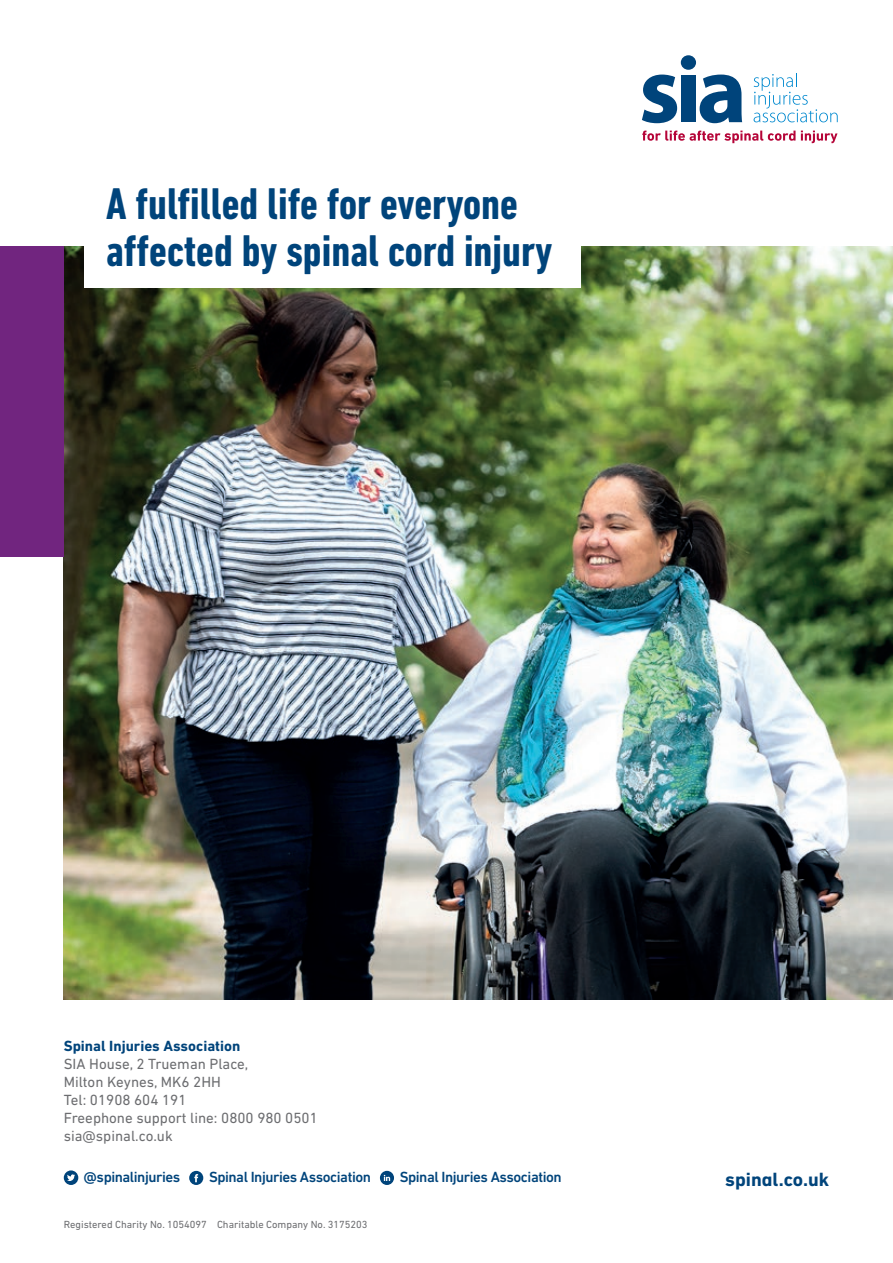
<style>
.page{position:relative;width:893px;height:1263px;background:#fff}
.page>*{position:absolute;margin:0;border:0;box-sizing:border-box;transform-origin:0 0}
.t1{font:700 condensed 45.3px/47.2px "DIN Next LT Pro";color:#00447b}
.t2{font:700 19.5px "DIN Next LT Pro";color:#00447b}
.t3{font:15px/18px "DIN Next LT Pro";color:#6c6d70}
.t4{font:500 15px "DIN Next LT Pro";letter-spacing:-.03em;color:#00447b}
.t5{font:700 15px "DIN Next LT Pro";color:#00447b}
.t6{font:10.5px "DIN Next LT Pro";color:#6c6d70}
</style>
<div class="page">
<svg style="left:64px;top:1170px;width:14px;height:15px"></svg>
<svg style="left:189px;top:1171px;width:14px;height:14px"></svg>
<svg style="left:380px;top:1171px;width:14px;height:14px"></svg>
<img style="left:64px;top:247px;width:829px;height:752px">
<svg style="left:642px;top:75px;width:35px;height:48px"></svg>
<div style="left:681px;top:76px;width:15px;height:46px;background:#00447b"></div>
<svg style="left:700px;top:75px;width:42px;height:48px"></svg>
<svg style="left:754px;top:73px;width:84px;height:49px"></svg>
<svg style="left:642px;top:131px;width:153px;height:12px"></svg>
<svg style="left:801px;top:131px;width:36px;height:12px"></svg>
<div style="left:681px;top:55px;width:15px;height:15px;background:#00447b;border-radius:50%"></div>
<div style="left:0;top:247px;width:64px;height:310px;background:#71257f"></div>
<div style="left:84px;top:176px;width:497px;height:112px;background:#fff"></div>
<h1 class="t1" style="left:106px;top:180px;width:448px">A fulfilled life for everyone affected by spinal cord injury</h1>
<p class="t5" style="left:64px;top:1037px;width:178px">Spinal Injuries Association</p>
<p class="t3" style="left:64px;top:1055px;width:256px">SIA House, 2 Trueman Place,<br>Milton Keynes, MK6 2HH<br>Tel: 01908 604 191<br>Freephone support line: 0800 980 0501 sia@spinal.co.uk</p>
<p class="t4" style="left:84px;top:1168px;width:98px">@spinalinjuries</p>
<p class="t4" style="left:209px;top:1168px;width:164px">Spinal Injuries Association</p>
<p class="t4" style="left:400px;top:1168px;width:164px">Spinal Injuries Association</p>
<h2 class="t2" style="left:725px;top:1168px;width:105px">spinal.co.uk</h2>
<p class="t6" style="left:64px;top:1218px;width:305px">Registered Charity No. 1054097 Charitable Company No. 3175203</p>
</div>
